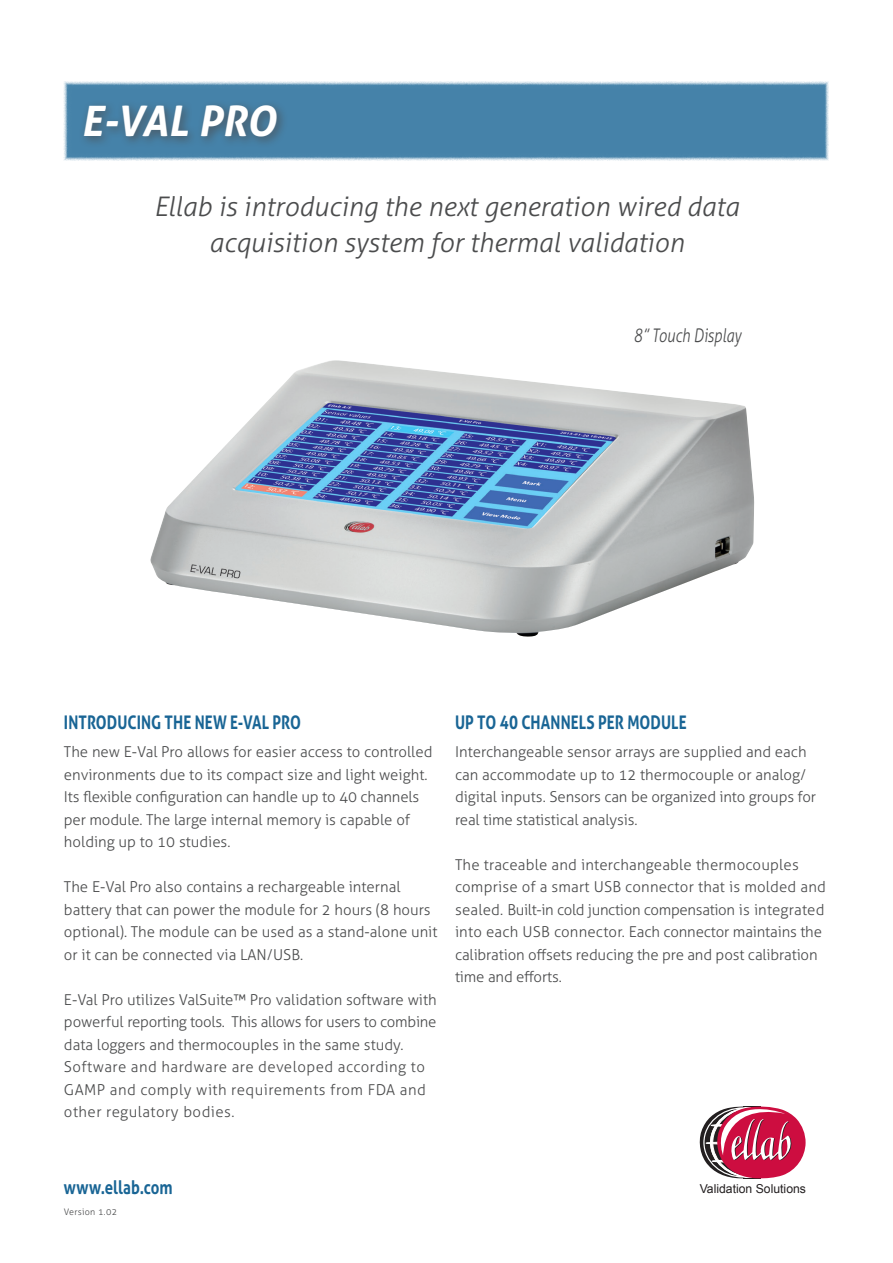
<style>
.page{position:relative;width:893px;height:1263px;background:#fff}
.page>*{position:absolute;margin:0;border:0;box-sizing:border-box;transform-origin:0 0}
.t1{font:italic 700 42px "Aller";letter-spacing:-.01em;color:#fff}
.t2{font:italic 300 27px/36px "Aller";color:#4b4c4d;text-align:center}
.t3{font:700 18.75px "Aller";letter-spacing:.005em;color:#196595;scale:.8 1}
.t4{font:italic 300 18.75px "Aller";letter-spacing:-.01em;color:#4b4c4d;scale:.8 1}
.t5{font:300 15px/22.5px "Aller";color:#4b4c4d}
.t6{font:12.3px "Arial";color:#231f20}
.t7{font:300 9px "Aller";letter-spacing:.03em;color:#4b4c4d}
</style>
<div class="page">
<img style="left:150px;top:360px;width:604px;height:277px">
<svg style="left:699px;top:1106px;width:107px;height:72px"></svg>
<svg style="left:64px;top:81px;width:765px;height:80px;background:#548cb0"></svg>
<div style="left:79px;top:99px;width:210px;height:49px;background:#231f20;opacity:.75"></div>
<h1 class="t1" style="left:81px;top:95px;width:196px">E-VAL PRO</h1>
<h2 class="t2" style="left:154px;top:188px;width:587px">Ellab is introducing the next generation wired data acquisition system for thermal validation</h2>
<p class="t4" style="left:634px;top:324px;width:136px">8” Touch Display</p>
<p class="t3" style="left:64px;top:710px;width:298px">INTRODUCING THE NEW E-VAL PRO</p>
<p class="t5" style="left:64px;top:741px;width:370px">The new E-Val Pro allows for easier access to controlled environments due to its compact size and light weight.<br>Its flexible configuration can handle up to 40 channels per module. The large internal memory is capable of holding up to 10 studies.</p>
<p class="t5" style="left:64px;top:876px;width:375px">The E-Val Pro also contains a rechargeable internal battery that can power the module for 2 hours (8 hours optional). The module can be used as a stand-alone unit or it can be connected via LAN/USB.</p>
<p class="t5" style="left:64px;top:988px;width:374px">E-Val Pro utilizes ValSuite™ Pro validation software with powerful reporting tools. This allows for users to combine data loggers and thermocouples in the same study.<br>Software and hardware are developed according to GAMP and comply with requirements from FDA and other regulatory bodies.</p>
<p class="t3" style="left:455px;top:710px;width:291px">UP TO 40 CHANNELS PER MODULE</p>
<p class="t5" style="left:455px;top:741px;width:363px">Interchangeable sensor arrays are supplied and each can accommodate up to 12 thermocouple or analog/ digital inputs. Sensors can be organized into groups for real time statistical analysis.</p>
<p class="t5" style="left:455px;top:853px;width:372px">The traceable and interchangeable thermocouples comprise of a smart USB connector that is molded and sealed. Built-in cold junction compensation is integrated into each USB connector. Each connector maintains the calibration offsets reducing the pre and post calibration time and efforts.</p>
<p class="t3" style="left:64px;top:1176px;width:137px">www.ellab.com</p>
<p class="t7" style="left:64px;top:1207px;width:55px">Version 1.02</p>
<p class="t6" style="left:700px;top:1180px;width:108px">Validation Solutions</p>
</div>
